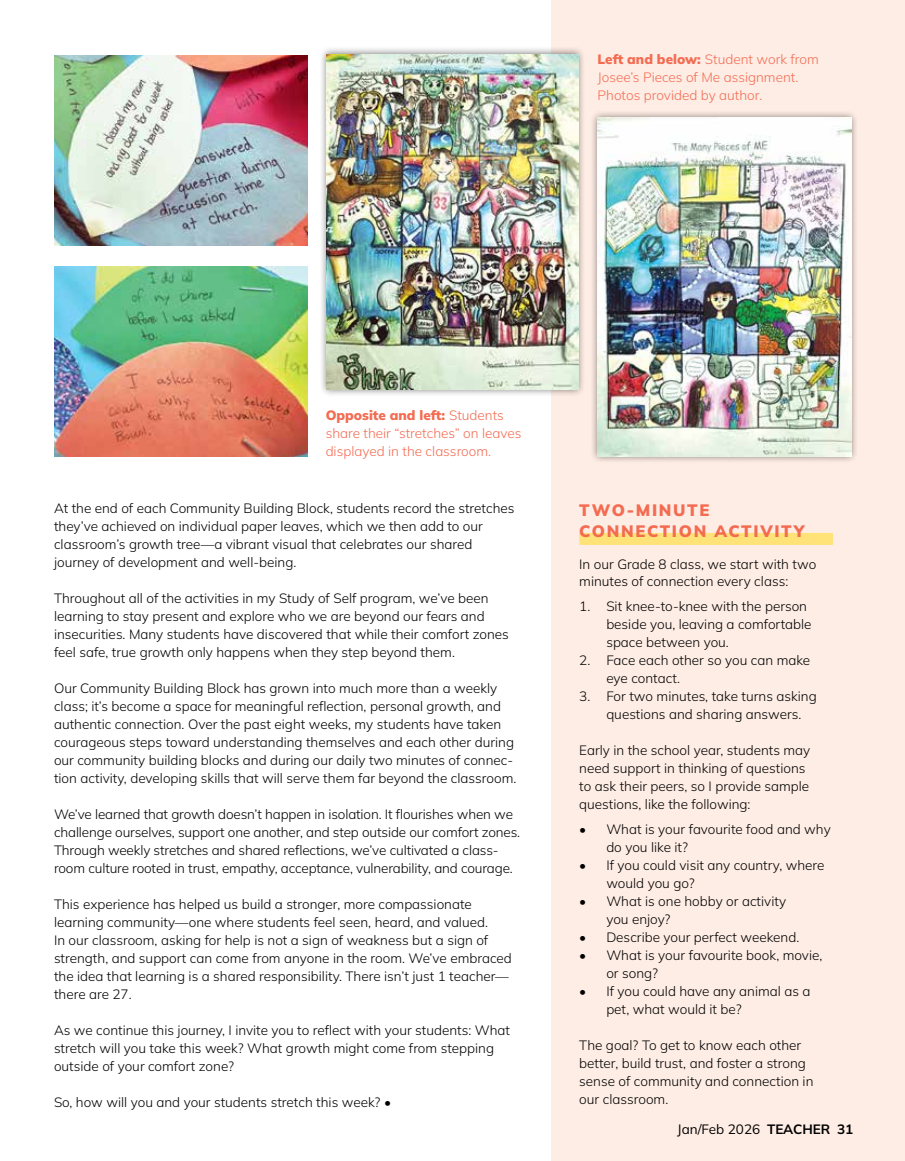
<style>
.page{position:relative;width:905px;height:1161px;background:#fff}
.page>*{position:absolute;margin:0;border:0;box-sizing:border-box;transform-origin:0 0}
.t1{font:900 16.5px/21px "Mulish";letter-spacing:.1em;color:#f36c52}
.t2{font:200 13.5px/18px "Mulish";color:#000}
.t3{font:200 13.5px/18px "Mulish";color:#f36c52}
.s1{font-weight:900}
.s2{font-weight:700}
</style>
<div class="page">
<div style="left:551px;top:0;width:353px;height:1161px;background:#feede5"></div>
<div style="left:579px;top:533px;width:253px;height:12px;background:#ffe378"></div>
<img style="left:54px;top:55px;width:254px;height:190px">
<img style="left:54px;top:266px;width:254px;height:190px">
<div style="left:590px;top:110px;width:268px;height:354px;background:#000;opacity:.5"></div>
<img style="left:597px;top:118px;width:254px;height:338px">
<div style="left:319px;top:47px;width:266px;height:350px;background:#000;opacity:.5"></div>
<img style="left:326px;top:54px;width:252px;height:335px">
<p class="t3" style="left:597px;top:50px;width:223px"><span class="s1">Left and below:</span> Student work from<br>Josee’s Pieces of Me assignment.<br>Photos provided by author.</p>
<p class="t3" style="left:325px;top:406px;width:197px"><span class="s1">Opposite and left:</span> Students share their “stretches” on leaves displayed in the classroom.</p>
<p class="t2" style="left:54px;top:499px;width:462px">At the end of each Community Building Block, students record the stretches they’ve achieved on individual paper leaves, which we then add to our classroom’s growth tree—a vibrant visual that celebrates our shared journey of development and well-being.</p>
<p class="t2" style="left:54px;top:589px;width:456px">Throughout all of the activities in my Study of Self program, we’ve been learning to stay present and explore who we are beyond our fears and insecurities. Many students have discovered that while their comfort zones feel safe, true growth only happens when they step beyond them.</p>
<p class="t2" style="left:54px;top:679px;width:464px">Our Community Building Block has grown into much more than a weekly class; it’s become a space for meaningful reflection, personal growth, and authentic connection. Over the past eight weeks, my students have taken courageous steps toward understanding themselves and each other during our community building blocks and during our daily two minutes of connec&shy;tion activity, developing skills that will serve them far beyond the classroom.</p>
<p class="t2" style="left:54px;top:805px;width:467px">We’ve learned that growth doesn’t happen in isolation. It flourishes when we challenge ourselves, support one another, and step outside our comfort zones.<br>Through weekly stretches and shared reflections, we’ve cultivated a class&shy;room culture rooted in trust, empathy, acceptance, vulnerability, and courage.</p>
<p class="t2" style="left:54px;top:895px;width:459px">This experience has helped us build a stronger, more compassionate learning community—one where students feel seen, heard, and valued.<br>In our classroom, asking for help is not a sign of weakness but a sign of strength, and support can come from anyone in the room. We’ve embraced the idea that learning is a shared responsibility. There isn’t just 1 teacher— there are 27.</p>
<p class="t2" style="left:54px;top:1021px;width:457px">As we continue this journey, I invite you to reflect with your students: What stretch will you take this week? What growth might come from stepping outside of your comfort zone?</p>
<p class="t2" style="left:54px;top:1093px;width:338px">So, how will you and your students stretch this week? •</p>
<p class="t1" style="left:579px;top:499px;width:227px">TWO-MINUTE<br>CONNECTION ACTIVITY</p>
<p class="t2" style="left:579px;top:554px;width:238px">In our Grade 8 class, we start with two minutes of connection every class:</p>
<p class="t2" style="left:606px;top:597px;width:207px;text-indent:-27px">1. Sit knee-to-knee with the person beside you, leaving a comfortable space between you.</p>
<p class="t2" style="left:606px;top:651px;width:205px;text-indent:-27px">2. Face each other so you can make eye contact.</p>
<p class="t2" style="left:606px;top:687px;width:212px;text-indent:-27px">3. For two minutes, take turns asking questions and sharing answers.</p>
<p class="t2" style="left:579px;top:741px;width:232px">Early in the school year, students may need support in thinking of questions to ask their peers, so I provide sample questions, like the following:</p>
<p class="t2" style="left:606px;top:820px;width:226px;text-indent:-27px">• What is your favourite food and why do you like it?</p>
<p class="t2" style="left:606px;top:856px;width:220px;text-indent:-27px">• If you could visit any country, where would you go?</p>
<p class="t2" style="left:606px;top:892px;width:181px;text-indent:-27px">• What is one hobby or activity you enjoy?</p>
<p class="t2" style="left:579px;top:928px;width:221px">• Describe your perfect weekend.</p>
<p class="t2" style="left:606px;top:946px;width:217px;text-indent:-27px">• What is your favourite book, movie, or song?</p>
<p class="t2" style="left:606px;top:982px;width:206px;text-indent:-27px">• If you could have any animal as a pet, what would it be?</p>
<p class="t2" style="left:579px;top:1036px;width:236px">The goal? To get to know each other better, build trust, and foster a strong sense of community and connection in our classroom.</p>
<p class="t2" style="left:677px;top:1120px;width:178px">Jan/Feb 2026 <span class="s2">TEACHER 31</span></p>
</div>
